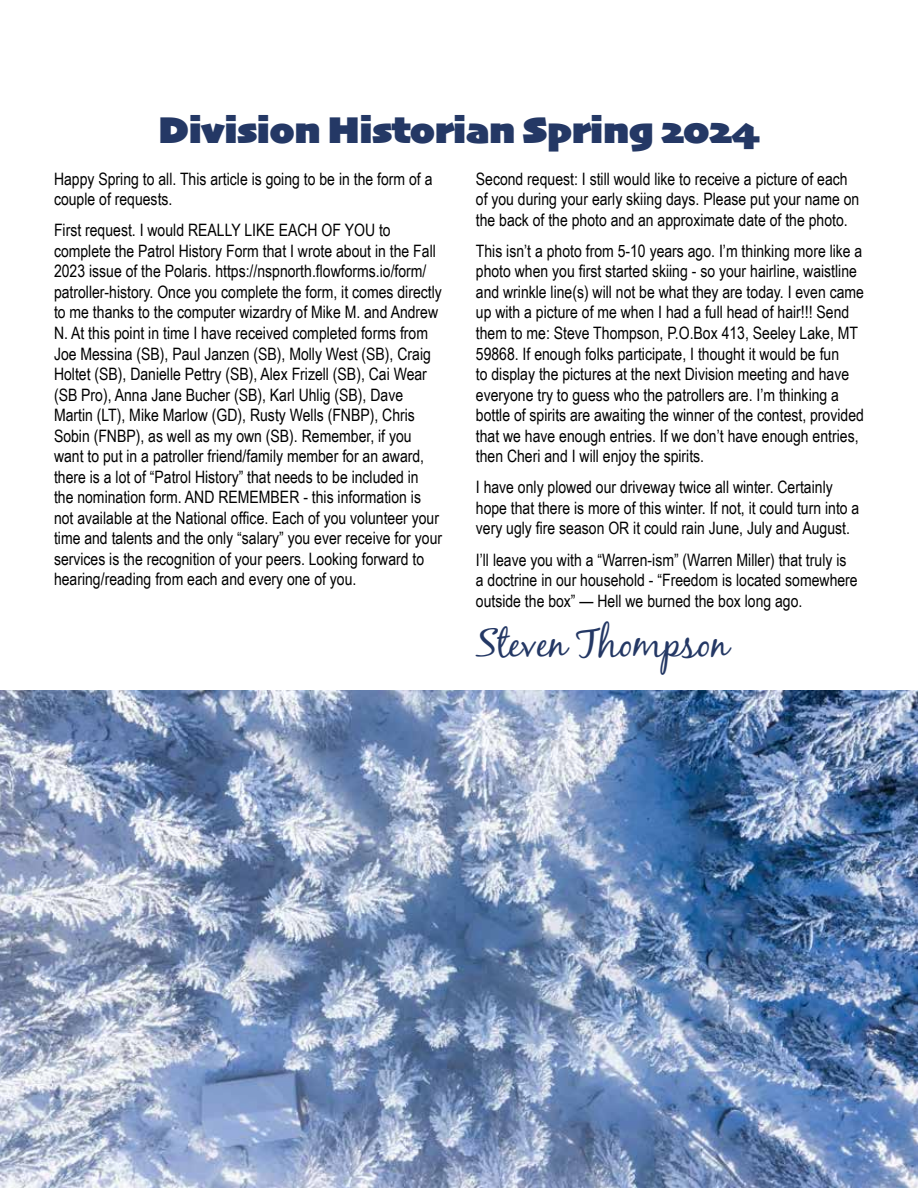
<style>
.page{position:relative;width:918px;height:1188px;background:#fff}
.page>*{position:absolute;margin:0;border:0;box-sizing:border-box;transform-origin:0 0}
.t1{font:39px "Skia";letter-spacing:-.005em;color:#243865}
.t2{font:39px "Black Jack";letter-spacing:-.005em;color:#243865}
.t3{font:17.1px/20.5px "Arial Narrow";color:#000}
</style>
<div class="page">
<img style="left:0;top:690px;width:918px;height:498px">
<h1 class="t1" style="left:158px;top:107px;width:603px">Division Historian Spring 2024</h1>
<p class="t3" style="left:476px;top:168px;width:385px">Second request: I still would like to receive a picture of each of you during your early skiing days. Please put your name on the back of the photo and an approximate date of the photo.</p>
<p class="t3" style="left:476px;top:240px;width:390px">This isn’t a photo from 5-10 years ago. I’m thinking more like a photo when you first started skiing - so your hairline, waistline and wrinkle line(s) will not be what they are today. I even came up with a picture of me when I had a full head of hair!!! Send them to me: Steve Thompson, P.O.Box 413, Seeley Lake, MT 59868. If enough folks participate, I thought it would be fun<br>to display the pictures at the next Division meeting and have everyone try to guess who the patrollers are. I’m thinking a bottle of spirits are awaiting the winner of the contest, provided that we have enough entries. If we don’t have enough entries, then Cheri and I will enjoy the spirits.</p>
<p class="t3" style="left:476px;top:476px;width:385px">I have only plowed our driveway twice all winter. Certainly hope that there is more of this winter. If not, it could turn into a very ugly fire season OR it could rain June, July and August.</p>
<p class="t3" style="left:476px;top:549px;width:383px">I’ll leave you with a “Warren-ism” (Warren Miller) that truly is a doctrine in our household - “Freedom is located somewhere outside the box” — Hell we burned the box long ago.</p>
<h1 class="t2" style="left:476px;top:620px;width:254px">Steven Thompson</h1>
<p class="t3" style="left:54px;top:168px;width:380px">Happy Spring to all. This article is going to be in the form of a couple of requests.</p>
<p class="t3" style="left:54px;top:219px;width:390px">First request. I would REALLY LIKE EACH OF YOU to complete the Patrol History Form that I wrote about in the Fall 2023 issue of the Polaris. https://nspnorth.flowforms.io/form/ patroller-history. Once you complete the form, it comes directly to me thanks to the computer wizardry of Mike M. and Andrew N. At this point in time I have received completed forms from Joe Messina (SB), Paul Janzen (SB), Molly West (SB), Craig Holtet (SB), Danielle Pettry (SB), Alex Frizell (SB), Cai Wear (SB Pro), Anna Jane Bucher (SB), Karl Uhlig (SB), Dave Martin (LT), Mike Marlow (GD), Rusty Wells (FNBP), Chris Sobin (FNBP), as well as my own (SB). Remember, if you want to put in a patroller friend/family member for an award, there is a lot of “Patrol History” that needs to be included in the nomination form. AND REMEMBER - this information is not available at the National office. Each of you volunteer your time and talents and the only “salary” you ever receive for your services is the recognition of your peers. Looking forward to hearing/reading from each and every one of you.</p>
</div>
